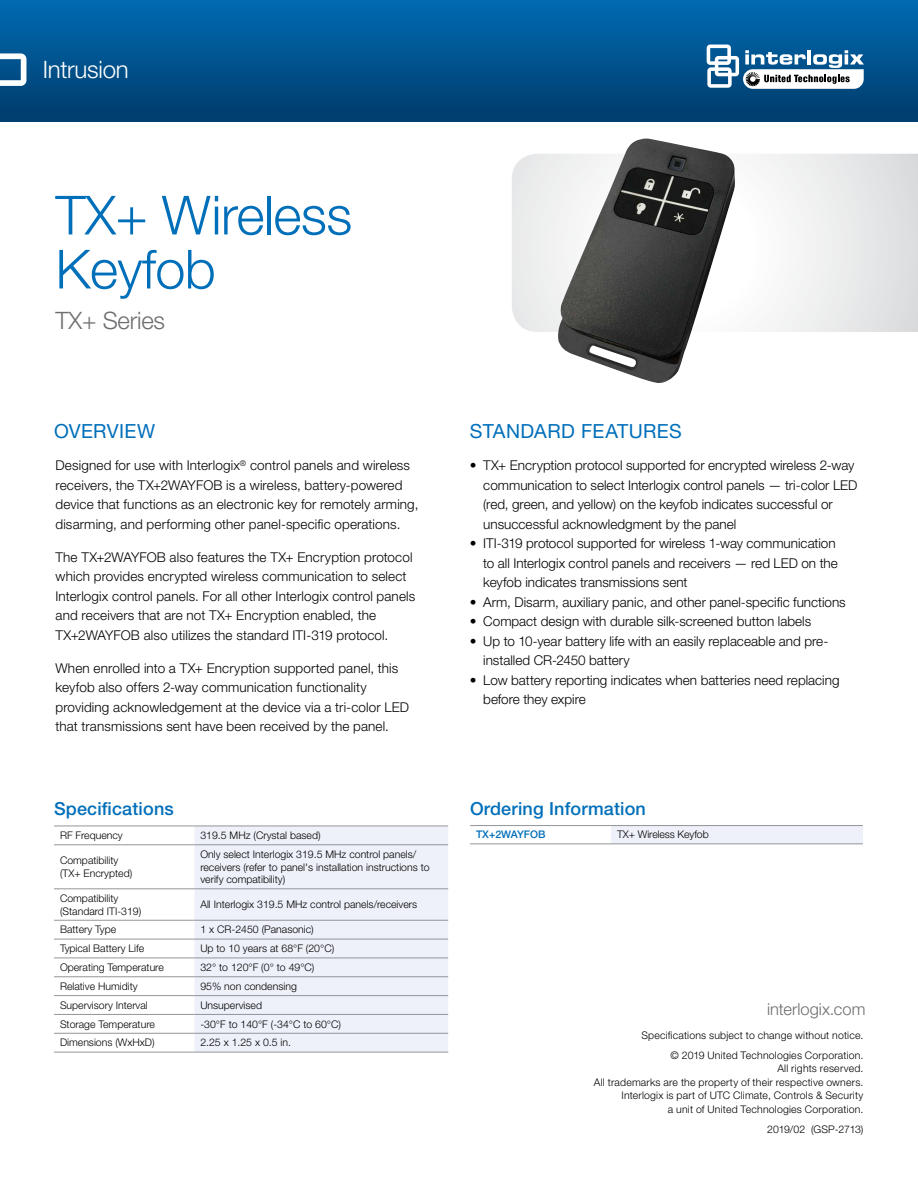
<style>
.page{position:relative;width:918px;height:1188px;background:#fff}
.page>*{position:absolute;margin:0;border:0;box-sizing:border-box;transform-origin:0 0}
.t1{font:300 54px/54px "Helvetica Neue LT Pro";letter-spacing:-.01em;color:#006fba}
.t2{font:300 24px "Helvetica Neue LT Pro";letter-spacing:-.01em;color:#fff}
.t3{font:300 24px "Helvetica Neue LT Pro";letter-spacing:-.01em;color:#6d6e71}
.t4{font:19.5px "Helvetica Neue LT Pro";letter-spacing:.02em;color:#006fba}
.t5{font:500 18px "Helvetica Neue LT Pro";letter-spacing:.01em;color:#006fba}
.t6{font:300 16.5px "Helvetica Neue LT Std";color:#6d6e71}
.t7{font:300 13.5px/19.5px "Helvetica Neue LT Pro";letter-spacing:.005em;color:#000}
.t8{font:300 10.5px/12.6px "Helvetica Neue LT Pro";color:#000}
.t9{font:300 10.5px/13.5px "Helvetica Neue LT Pro";letter-spacing:.02em;color:#000;text-align:right}
.t10{font:300 10.5px "Helvetica Neue LT Std";letter-spacing:-.015em;color:#000}
.t11{font:500 10.5px "Helvetica Neue LT Pro";color:#006fba}
</style>
<div class="page">
<div style="left:0;top:0;width:918px;height:121px;background:linear-gradient(to bottom,#006bb2,#003c6c)"></div>
<svg style="left:512px;top:154px;width:406px;height:178px"></svg>
<svg style="left:0;top:53px;width:26px;height:33px"></svg>
<div style="left:194px;top:827px;width:254px;height:225px;background:#eef1f9"></div>
<hr style="left:54px;top:826px;width:140px;height:1px;background:#939598">
<hr style="left:54px;top:844px;width:140px;height:1px;background:#939598">
<hr style="left:194px;top:826px;width:254px;height:1px;background:#939598">
<hr style="left:194px;top:844px;width:254px;height:1px;background:#939598">
<hr style="left:54px;top:888px;width:140px;height:1px;background:#939598">
<hr style="left:54px;top:920px;width:140px;height:1px;background:#939598">
<hr style="left:54px;top:939px;width:140px;height:1px;background:#939598">
<hr style="left:194px;top:888px;width:254px;height:1px;background:#939598">
<hr style="left:194px;top:920px;width:254px;height:1px;background:#939598">
<hr style="left:194px;top:939px;width:254px;height:1px;background:#939598">
<hr style="left:54px;top:958px;width:140px;height:1px;background:#939598">
<hr style="left:54px;top:976px;width:140px;height:1px;background:#939598">
<hr style="left:54px;top:995px;width:140px;height:1px;background:#939598">
<hr style="left:54px;top:1014px;width:140px;height:1px;background:#939598">
<hr style="left:54px;top:1033px;width:140px;height:1px;background:#939598">
<hr style="left:54px;top:1052px;width:140px;height:1px;background:#939598">
<hr style="left:194px;top:958px;width:254px;height:1px;background:#939598">
<hr style="left:194px;top:976px;width:254px;height:1px;background:#939598">
<hr style="left:194px;top:995px;width:254px;height:1px;background:#939598">
<hr style="left:194px;top:1014px;width:254px;height:1px;background:#939598">
<hr style="left:194px;top:1033px;width:254px;height:1px;background:#939598">
<hr style="left:194px;top:1052px;width:254px;height:1px;background:#939598">
<div style="left:611px;top:826px;width:252px;height:18px;background:#eef1f9"></div>
<hr style="left:470px;top:825px;width:141px;height:1px;background:#939598">
<hr style="left:611px;top:825px;width:252px;height:1px;background:#939598">
<hr style="left:470px;top:843px;width:141px;height:1px;background:#939598">
<hr style="left:611px;top:843px;width:252px;height:1px;background:#939598">
<svg style="left:707px;top:45px;width:157px;height:44px"></svg>
<img style="left:558px;top:139px;width:177px;height:244px">
<h2 class="t2" style="left:43px;top:55px;width:88px">Intrusion</h2>
<h1 class="t1" style="left:56px;top:187px;width:298px">TX+ Wireless<br>Keyfob</h1>
<h2 class="t3" style="left:56px;top:306px;width:111px">TX+ Series</h2>
<h3 class="t4" style="left:54px;top:419px;width:103px">OVERVIEW</h3>
<p class="t7" style="left:55px;top:456px;width:364px">Designed for use with Interlogix<sup>®</sup> control panels and wireless receivers, the TX+2WAYFOB is a wireless, battery-powered device that functions as an electronic key for remotely arming, disarming, and performing other panel-specific operations.</p>
<p class="t7" style="left:55px;top:547px;width:361px">The TX+2WAYFOB also features the TX+ Encryption protocol which provides encrypted wireless communication to select Interlogix control panels. For all other Interlogix control panels and receivers that are not TX+ Encryption enabled, the TX+2WAYFOB also utilizes the standard ITI-319 protocol.</p>
<p class="t7" style="left:55px;top:658px;width:355px">When enrolled into a TX+ Encryption supported panel, this keyfob also offers 2-way communication functionality providing acknowledgement at the device via a tri-color LED that transmissions sent have been received by the panel.</p>
<h3 class="t5" style="left:54px;top:798px;width:121px">Specifications</h3>
<p class="t8" style="left:60px;top:829px;width:64px">RF Frequency</p>
<p class="t8" style="left:200px;top:829px;width:122px">319.5 MHz (Crystal based)</p>
<p class="t8" style="left:60px;top:854px;width:74px">Compatibility (TX+ Encrypted)</p>
<p class="t8" style="left:200px;top:848px;width:231px">Only select Interlogix 319.5 MHz control panels/ receivers (refer to panel's installation instructions to verify compatibility)</p>
<p class="t8" style="left:60px;top:892px;width:83px">Compatibility (Standard ITI-319)</p>
<p class="t8" style="left:200px;top:898px;width:218px">All Interlogix 319.5 MHz control panels/receivers</p>
<p class="t8" style="left:60px;top:923px;width:58px">Battery Type</p>
<p class="t8" style="left:200px;top:923px;width:115px">1 x CR-2450 (Panasonic)</p>
<p class="t8" style="left:60px;top:942px;width:86px">Typical Battery Life</p>
<p class="t8" style="left:200px;top:942px;width:135px">Up to 10 years at 68°F (20°C)</p>
<p class="t8" style="left:60px;top:961px;width:105px">Operating Temperature</p>
<p class="t8" style="left:200px;top:961px;width:116px">32° to 120°F (0° to 49°C)</p>
<p class="t8" style="left:60px;top:980px;width:79px">Relative Humidity</p>
<p class="t8" style="left:200px;top:980px;width:98px">95% non condensing</p>
<p class="t8" style="left:60px;top:999px;width:89px">Supervisory Interval</p>
<p class="t8" style="left:200px;top:999px;width:63px">Unsupervised</p>
<p class="t8" style="left:60px;top:1017px;width:96px">Storage Temperature</p>
<p class="t8" style="left:200px;top:1017px;width:142px">-30°F to 140°F (-34°C to 60°C)</p>
<p class="t8" style="left:60px;top:1036px;width:96px">Dimensions (WxHxD)</p>
<p class="t8" style="left:200px;top:1036px;width:92px">2.25 x 1.25 x 0.5 in.</p>
<h3 class="t4" style="left:470px;top:419px;width:213px">STANDARD FEATURES</h3>
<p class="t7" style="left:483px;top:456px;width:376px;text-indent:-14px">• TX+ Encryption protocol supported for encrypted wireless 2-way communication to select Interlogix control panels — tri-color LED (red, green, and yellow) on the keyfob indicates successful or unsuccessful acknowledgment by the panel</p>
<p class="t7" style="left:483px;top:534px;width:356px;text-indent:-14px">• ITI-319 protocol supported for wireless 1-way communication to all Interlogix control panels and receivers — red LED on the keyfob indicates transmissions sent</p>
<p class="t7" style="left:470px;top:592px;width:378px">• Arm, Disarm, auxiliary panic, and other panel-specific functions</p>
<p class="t7" style="left:470px;top:611px;width:343px">• Compact design with durable silk-screened button labels</p>
<p class="t7" style="left:483px;top:631px;width:347px;text-indent:-14px">• Up to 10-year battery life with an easily replaceable and pre&shy;installed CR-2450 battery</p>
<p class="t7" style="left:483px;top:670px;width:358px;text-indent:-14px">• Low battery reporting indicates when batteries need replacing before they expire</p>
<h3 class="t5" style="left:470px;top:797px;width:177px">Ordering Information</h3>
<p class="t11" style="left:476px;top:828px;width:71px">TX+2WAYFOB</p>
<p class="t8" style="left:617px;top:828px;width:93px">TX+ Wireless Keyfob</p>
<p class="t6" style="left:767px;top:999px;width:100px">interlogix.com</p>
<p class="t9" style="left:641px;top:1025px;width:224px;line-height:20.2px">Specifications subject to change without notice. © 2019 United Technologies Corporation.</p>
<p class="t9" style="left:594px;top:1062px;width:271px">All rights reserved.<br>All trademarks are the property of their respective owners.<br>Interlogix is part of UTC Climate, Controls &amp; Security<br>a unit of United Technologies Corporation.</p>
<p class="t10" style="left:767px;top:1123px;width:98px">2019/02 (GSP-2713)</p>
</div>
